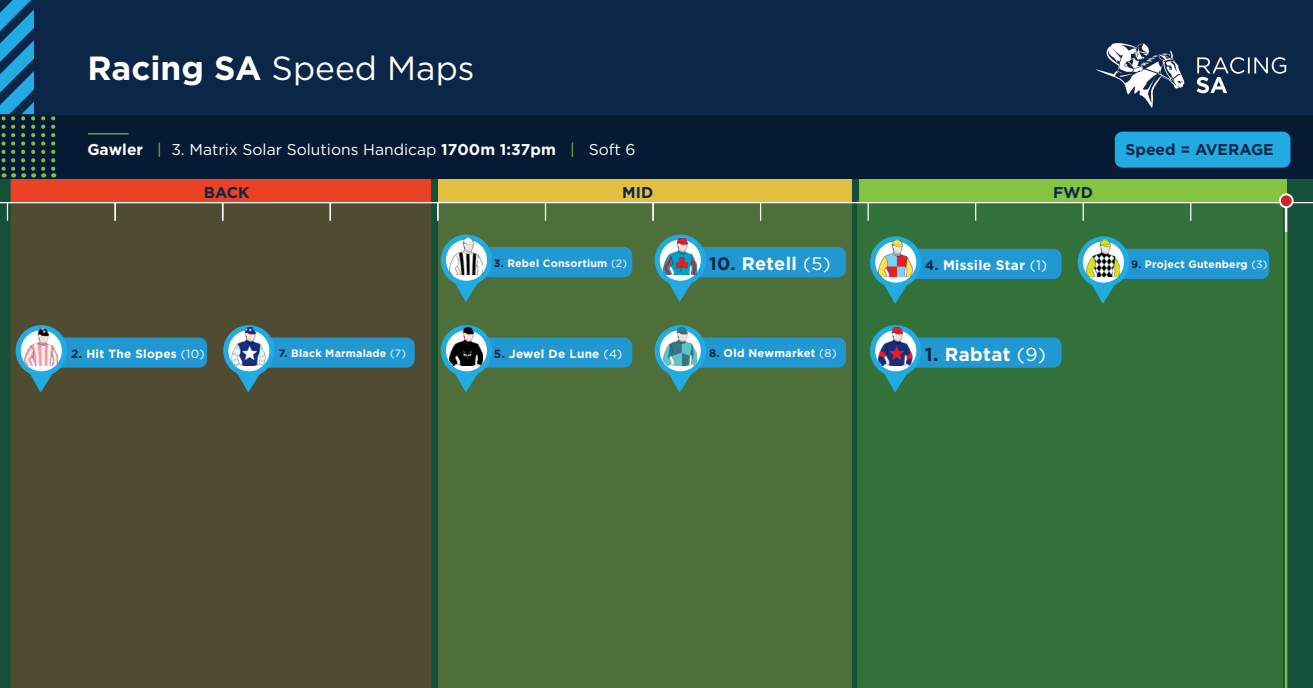
<style>
.page{position:relative;width:1313px;height:688px;background:#fff}
.page>*{position:absolute;margin:0;border:0;box-sizing:border-box;transform-origin:0 0}
.t1{font:33.5px "Gotham HTF";color:#fff}
.t2{font:700 18.75px "Gotham HTF";letter-spacing:.02em;color:#fff}
.t3{font:700 18.12px "Gotham HTF";letter-spacing:.02em;color:#fff}
.t4{font:15.62px "Gotham";color:#fff}
.t5{font:700 15.62px "Gotham HTF";color:#0c2647}
.t6{font:700 13.75px "Gotham HTF";letter-spacing:.02em;color:#fff}
.t7{font:700 11.88px "Gotham HTF";letter-spacing:.02em;color:#fff}
.t8{font:700 11.25px "Gotham HTF";letter-spacing:.02em;color:#fff}
.t9{font:700 10.62px "Gotham HTF";letter-spacing:.02em;color:#fff}
.s1{font-weight:700}
.s2{font-family:"Gotham HTF";font-weight:700}
.s3{font-family:"Gotham HTF";color:#79c142}
.s4{font-family:"Gotham HTF"}
.s5{color:#0c2647}
.s6{font-family:"Gotham";font-weight:400}
</style>
<div class="page">
<div style="left:0;top:149px;width:1312px;height:539px;background:#155138"></div>
<div style="left:11px;top:203px;width:420px;height:485px;background:#504c32"></div>
<div style="left:11px;top:178px;width:420px;height:25px;background:#eb4225;border:1px solid #eb3e26"></div>
<div style="left:438px;top:178px;width:413px;height:25px;background:#e3c042"></div>
<div style="left:858px;top:178px;width:428px;height:25px;background:#84c440"></div>
<div style="left:438px;top:203px;width:413px;height:485px;background:#4e6f3a"></div>
<div style="left:857px;top:200px;width:426px;height:488px;background:#33713a"></div>
<div style="left:0;top:0;width:1312px;height:178px;background:#0c2647"></div>
<hr style="left:0;top:202px;width:1312px;height:1px;background:#fff">
<div style="left:0;top:115px;width:1312px;height:63px;background:#071a34"></div>
<svg style="left:545px;top:203px;width:1px;height:18px"></svg>
<hr style="left:88px;top:133px;width:41px;height:1px;background:#79c142">
<svg style="left:1196px;top:57px;width:90px;height:36px"></svg>
<svg style="left:1095px;top:43px;width:89px;height:65px"></svg>
<svg style="left:652px;top:203px;width:1px;height:18px"></svg>
<svg style="left:760px;top:203px;width:1px;height:18px"></svg>
<svg style="left:867px;top:203px;width:1px;height:18px"></svg>
<svg style="left:975px;top:203px;width:1px;height:18px"></svg>
<svg style="left:1082px;top:203px;width:1px;height:18px"></svg>
<svg style="left:1190px;top:203px;width:1px;height:18px"></svg>
<svg style="left:41px;top:116px;width:4px;height:61px"></svg>
<svg style="left:51px;top:116px;width:4px;height:61px"></svg>
<svg style="left:0;top:0;width:35px;height:177px"></svg>
<hr style="left:1284px;top:231px;width:3px;height:457px;background:#79c142">
<hr style="left:1284px;top:193px;width:3px;height:39px;background:#fff">
<div style="left:1279px;top:194px;width:13px;height:13px;background:#d1232a;border-radius:50%"></div>
<div style="left:1278px;top:193px;width:15px;height:15px;border:2px solid #fff;border-radius:50%"></div>
<svg style="left:7px;top:203px;width:1px;height:18px"></svg>
<svg style="left:114px;top:203px;width:2px;height:18px"></svg>
<svg style="left:222px;top:203px;width:1px;height:18px"></svg>
<svg style="left:329px;top:203px;width:2px;height:18px"></svg>
<svg style="left:437px;top:203px;width:1px;height:18px"></svg>
<svg style="left:16px;top:325px;width:191px;height:67px;background:#3f717c"></svg>
<img style="left:24px;top:327px;width:34px;height:38px">
<svg style="left:223px;top:325px;width:192px;height:67px;background:#3f717c"></svg>
<img style="left:232px;top:327px;width:33px;height:38px">
<svg style="left:441px;top:325px;width:191px;height:67px"></svg>
<img style="left:449px;top:327px;width:34px;height:38px">
<svg style="left:441px;top:234px;width:191px;height:68px"></svg>
<img style="left:449px;top:236px;width:34px;height:38px">
<svg style="left:870px;top:236px;width:191px;height:68px"></svg>
<img style="left:878px;top:238px;width:34px;height:38px">
<svg style="left:870px;top:325px;width:191px;height:67px"></svg>
<img style="left:878px;top:327px;width:34px;height:38px">
<svg style="left:654px;top:325px;width:192px;height:67px"></svg>
<img style="left:663px;top:327px;width:34px;height:38px">
<svg style="left:654px;top:234px;width:192px;height:68px"></svg>
<img style="left:663px;top:236px;width:34px;height:38px">
<svg style="left:1077px;top:236px;width:192px;height:68px"></svg>
<img style="left:1086px;top:238px;width:34px;height:38px">
<div style="left:1114px;top:132px;width:176px;height:36px;background:#22abe2;border-radius:8px"></div>
<p class="t1" style="left:87px;top:49px;width:389px"><span class="s1">Racing SA</span> Speed Maps</p>
<p class="t4" style="left:87px;top:141px;width:550px"><span class="s2">Gawler</span> <span class="s3">|</span> <span class="s4">3.</span> Matrix Solar Solutions Handicap <span class="s2">1700m 1:37pm</span> <span class="s3">|</span> Soft 6</p>
<p class="t5" style="left:204px;top:184px;width:47px">BACK</p>
<p class="t5" style="left:622px;top:183px;width:33px">MID</p>
<p class="t5" style="left:1053px;top:184px;width:41px">FWD</p>
<p class="t5" style="left:1125px;top:141px;width:150px">Speed = AVERAGE</p>
<p class="t3" style="left:709px;top:253px;width:123px"><span class="s5">10.</span> Retell <span class="s6">(5)</span></p>
<p class="t9" style="left:1131px;top:258px;width:138px"><span class="s5">9.</span> Project Gutenberg <span class="s6">(3)</span></p>
<p class="t9" style="left:494px;top:256px;width:135px"><span class="s5">3.</span> Rebel Consortium <span class="s6">(2)</span></p>
<p class="t6" style="left:924px;top:257px;width:124px"><span class="s5">4.</span> Missile Star <span class="s6">(1)</span></p>
<p class="t7" style="left:71px;top:346px;width:135px"><span class="s5">2.</span> Hit The Slopes <span class="s6">(10)</span></p>
<p class="t9" style="left:279px;top:347px;width:129px"><span class="s5">7.</span> Black Marmalade <span class="s6">(7)</span></p>
<p class="t7" style="left:494px;top:346px;width:130px"><span class="s5">5.</span> Jewel De Lune <span class="s6">(4)</span></p>
<p class="t8" style="left:709px;top:347px;width:129px"><span class="s5">8.</span> Old Newmarket <span class="s6">(8)</span></p>
<p class="t2" style="left:924px;top:343px;width:123px"><span class="s5">1.</span> Rabtat <span class="s6">(9)</span></p>
</div>
